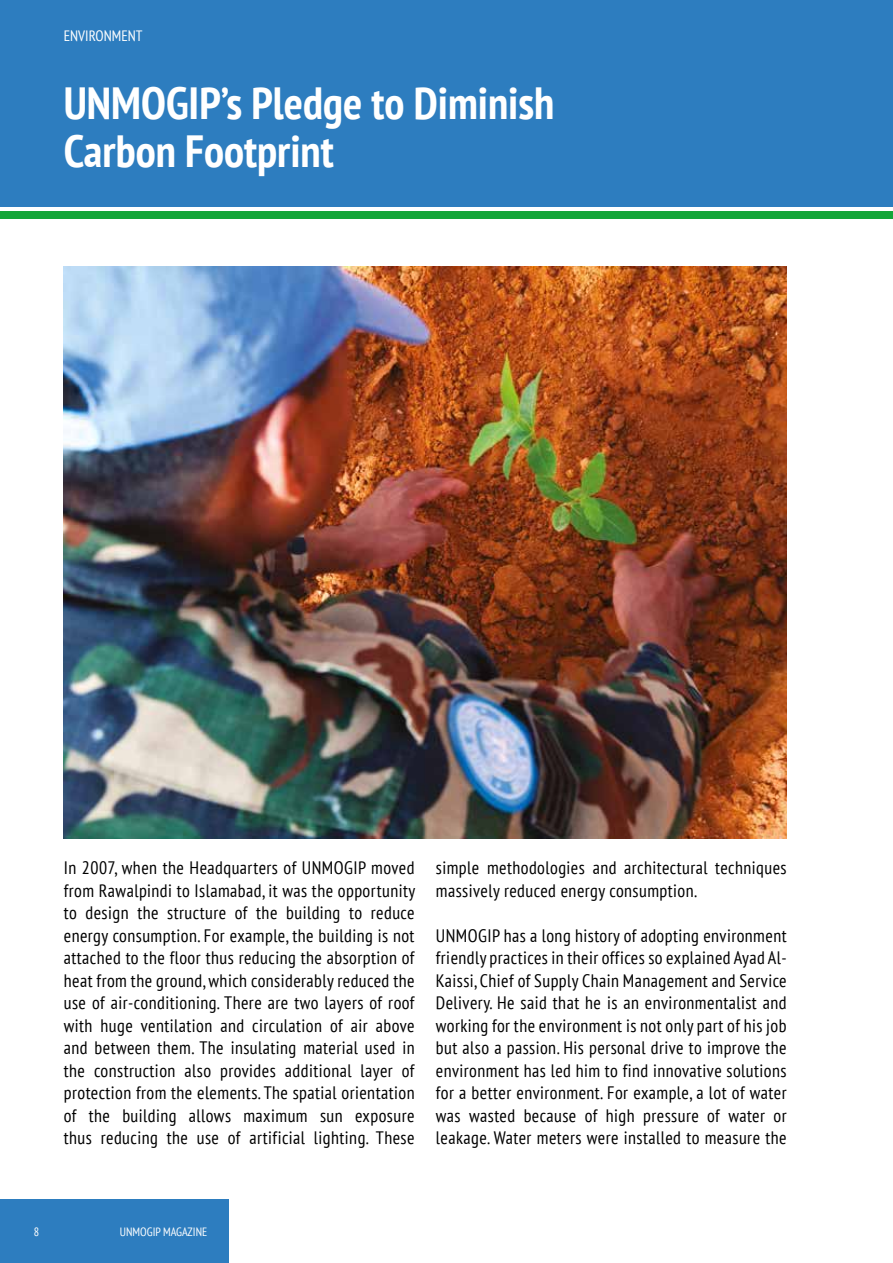
<style>
.page{position:relative;width:893px;height:1263px;background:#fff}
.page>*{position:absolute;margin:0;border:0;box-sizing:border-box;transform-origin:0 0}
.t1{font:700 condensed 45px/48px "PT Sans";color:#fff}
.t2{font:condensed 18px/22.5px "PT Sans";letter-spacing:.025em;color:#000;text-align:justify}
.t3{font:condensed 15px "PT Sans";color:#fff}
.t4{font:condensed 12px "PT Sans";color:#fff}
</style>
<div class="page">
<div style="left:0;top:0;width:893px;height:206px;background:#2d7dbf"></div>
<div style="left:0;top:212px;width:893px;height:7px;background:#13a538"></div>
<img style="left:64px;top:266px;width:723px;height:573px">
<div style="left:0;top:1199px;width:229px;height:64px;background:#2d7dbf"></div>
<p class="t3" style="left:64px;top:26px;width:80px">ENVIRONMENT</p>
<h1 class="t1" style="left:64px;top:78px;width:492px">UNMOGIP’s Pledge to Diminish<br>Carbon Footprint</h1>
<p class="t2" style="left:64px;top:856px;width:353px">In 2007, when the Headquarters of UNMOGIP moved from Rawalpindi to Islamabad, it was the opportunity to design the structure of the building to reduce energy consumption. For example, the building is not attached to the floor thus reducing the absorption of heat from the ground, which considerably reduced the use of air-conditioning. There are two layers of roof with huge ventilation and circulation of air above and between them. The insulating material used in the construction also provides additional layer of protection from the elements. The spatial orientation of the building allows maximum sun exposure thus reducing the use of artificial lighting. These</p>
<p class="t2" style="left:436px;top:856px;width:352px">simple methodologies and architectural techniques massively reduced energy consumption.</p>
<p class="t2" style="left:436px;top:924px;width:352px">UNMOGIP has a long history of adopting environment friendly practices in their offices so explained Ayad Al-Kaissi, Chief of Supply Chain Management and Service Delivery. He said that he is an environmentalist and working for the environment is not only part of his job but also a passion. His personal drive to improve the environment has led him to find innovative solutions for a better environment. For example, a lot of water was wasted because of high pressure of water or leakage. Water meters were installed to measure the</p>
<p class="t4" style="left:34px;top:1224px;width:7px">8</p>
<p class="t4" style="left:120px;top:1224px;width:89px">UNMOGIP MAGAZINE</p>
</div>
